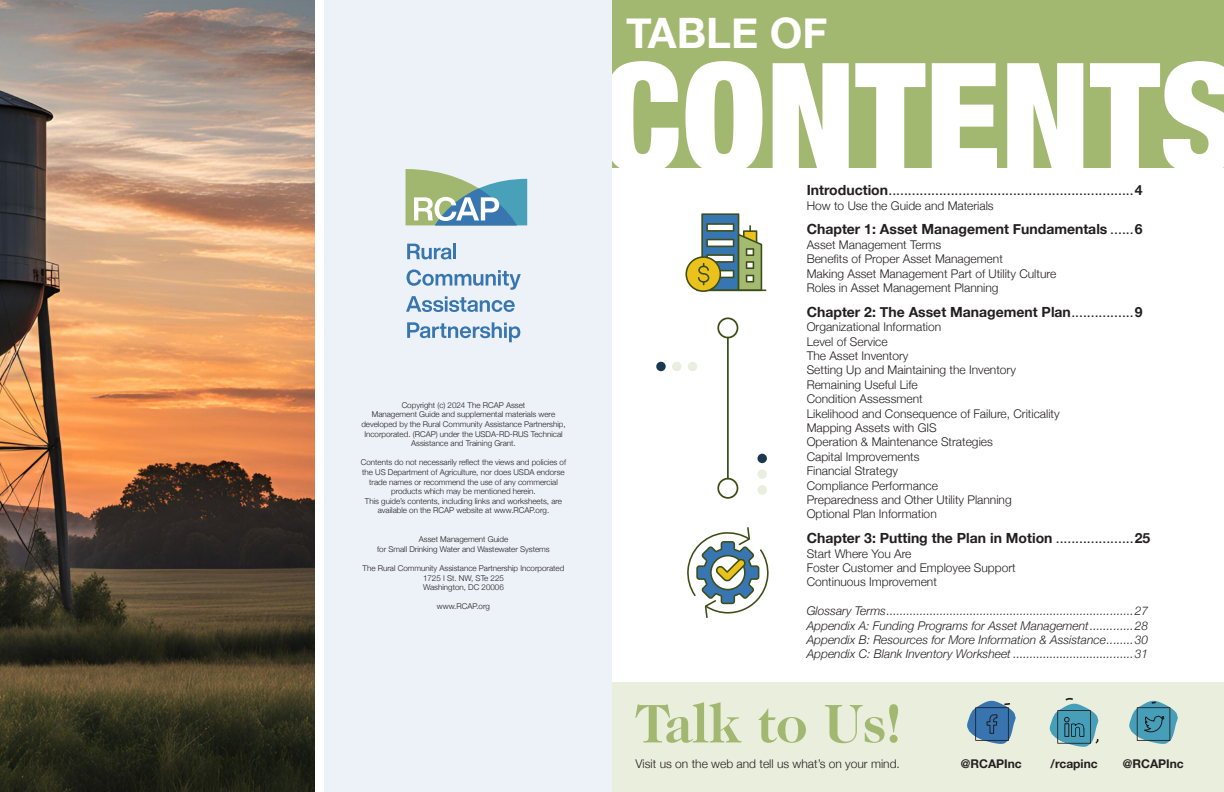
<style>
.page{position:relative;width:1224px;height:792px;background:#fff}
.page>*{position:absolute;margin:0;border:0;box-sizing:border-box;transform-origin:0 0}
.t1{font:900 condensed 151px "Helvetica Neue";color:#fff}
.t2{font:700 55px "Caslon 224 Std";color:#a2b870}
.t3{font:700 42px "Helvetica Neue";color:#fff}
.t4{font:700 14px "Helvetica Neue";color:#231f20}
.t5{font:14px "Helvetica Neue";color:#231f20}
.t6{font:300 12px "Helvetica Neue";color:#231f20}
.t7{font:italic 300 12px/14.4px "Helvetica Neue";color:#231f20}
.t8{font:700 12px "Helvetica Neue";color:#231f20}
.t9{font:300 8px/9.6px "Helvetica Neue";color:#231f20;text-align:center}
.s1{font-weight:700}
.s2{font-weight:400}
</style>
<div class="page">
<div style="left:612px;top:0;width:612px;height:167px;background:#a2b870"></div>
<div style="left:612px;top:683px;width:612px;height:109px;background:#eaeedc"></div>
<svg style="left:967px;top:701px;width:49px;height:43px"></svg>
<svg style="left:1129px;top:701px;width:49px;height:43px"></svg>
<svg style="left:1050px;top:698px;width:49px;height:49px"></svg>
<hr style="left:727px;top:337px;width:2px;height:142px;background:#3d4d17">
<svg style="left:717px;top:317px;width:21px;height:21px"></svg>
<svg style="left:717px;top:478px;width:21px;height:21px"></svg>
<div style="left:656px;top:362px;width:10px;height:9px;background:#1a384f;border-radius:50%"></div>
<div style="left:672px;top:362px;width:9px;height:9px;background:#eaeedc;border-radius:50%"></div>
<div style="left:688px;top:362px;width:9px;height:9px;background:#eaeedc;border-radius:50%"></div>
<div style="left:757px;top:485px;width:10px;height:10px;background:#eaeedc;border-radius:50%"></div>
<div style="left:757px;top:469px;width:10px;height:10px;background:#eaeedc;border-radius:50%"></div>
<div style="left:757px;top:454px;width:10px;height:9px;background:#1a384f;border-radius:50%"></div>
<hr style="left:696px;top:290px;width:70px;height:1px;background:#3d4d17">
<svg style="left:685px;top:213px;width:77px;height:79px"></svg>
<svg style="left:687px;top:527px;width:82px;height:91px"></svg>
<img style="left:0;top:0;width:315px;height:792px">
<div style="left:324px;top:0;width:288px;height:792px;background:#edf1f8"></div>
<svg style="left:407px;top:244px;width:45px;height:16px"></svg>
<hr style="left:453px;top:244px;width:3px;height:15px;background:#3876b0">
<svg style="left:406px;top:269px;width:115px;height:21px"></svg>
<svg style="left:406px;top:296px;width:109px;height:16px"></svg>
<svg style="left:407px;top:322px;width:113px;height:20px"></svg>
<svg style="left:406px;top:169px;width:121px;height:56px"></svg>
<p class="t9" style="left:361px;top:399px;width:206px">Copyright (c) 2024 The RCAP Asset<br>Management Guide and supplemental materials were developed by the Rural Community Assistance Partnership, Incorporated. (RCAP) under the USDA-RD-RUS Technical Assistance and Training Grant.</p>
<p class="t9" style="left:361px;top:457px;width:207px">Contents do not necessarily reflect the views and policies of the US Department of Agriculture, nor does USDA endorse trade names or recommend the use of any commercial products which may be mentioned herein.<br>This guide’s contents, including links and worksheets, are available on the RCAP website at www.RCAP.org.</p>
<p class="t9" style="left:377px;top:534px;width:174px">Asset Management Guide<br>for Small Drinking Water and Wastewater Systems</p>
<p class="t9" style="left:363px;top:563px;width:203px">The Rural Community Assistance Partnership Incorporated<br>1725 I St. NW, STe 225<br>Washington, DC 20006</p>
<p class="t9" style="left:437px;top:601px;width:55px">www.RCAP.org</p>
<p class="t3" style="left:626px;top:0;width:203px">TABLE OF</p>
<p class="t1" style="left:601px;top:-7px;width:641px">CONTENTS</p>
<p class="t5" style="left:807px;top:180px;width:337px"><span class="s1">Introduction</span>...............................................................<span class="s1">4</span></p>
<p class="t6" style="left:807px;top:196px;width:189px">How to Use the Guide and Materials</p>
<p class="t4" style="left:807px;top:218px;width:337px">Chapter 1: Asset Management Fundamentals <span class="s2">......</span>6</p>
<p class="t6" style="left:807px;top:235px;width:136px">Asset Management Terms</p>
<p class="t6" style="left:807px;top:249px;width:198px">Benefits of Proper Asset Management</p>
<p class="t6" style="left:807px;top:264px;width:251px">Making Asset Management Part of Utility Culture</p>
<p class="t6" style="left:807px;top:278px;width:193px">Roles in Asset Management Planning</p>
<p class="t4" style="left:807px;top:301px;width:337px">Chapter 2: The Asset Management Plan<span class="s2">................</span>9</p>
<p class="t6" style="left:807px;top:317px;width:136px">Organizational Information</p>
<p class="t6" style="left:807px;top:332px;width:82px">Level of Service</p>
<p class="t6" style="left:807px;top:346px;width:103px">The Asset Inventory</p>
<p class="t6" style="left:807px;top:360px;width:211px">Setting Up and Maintaining the Inventory</p>
<p class="t6" style="left:807px;top:375px;width:113px">Remaining Useful Life</p>
<p class="t6" style="left:807px;top:389px;width:117px">Condition Assessment</p>
<p class="t6" style="left:807px;top:404px;width:254px">Likelihood and Consequence of Failure, Criticality</p>
<p class="t6" style="left:807px;top:418px;width:132px">Mapping Assets with GIS</p>
<p class="t6" style="left:807px;top:432px;width:188px">Operation &amp; Maintenance Strategies</p>
<p class="t6" style="left:807px;top:447px;width:114px">Capital Improvements</p>
<p class="t6" style="left:807px;top:461px;width:93px">Financial Strategy</p>
<p class="t6" style="left:807px;top:476px;width:133px">Compliance Performance</p>
<p class="t6" style="left:807px;top:490px;width:206px">Preparedness and Other Utility Planning</p>
<p class="t6" style="left:807px;top:504px;width:132px">Optional Plan Information</p>
<p class="t4" style="left:807px;top:527px;width:345px">Chapter 3: Putting the Plan in Motion <span class="s2">....................</span>25</p>
<p class="t6" style="left:807px;top:544px;width:106px">Start Where You Are</p>
<p class="t6" style="left:807px;top:558px;width:210px">Foster Customer and Employee Support</p>
<p class="t6" style="left:807px;top:572px;width:132px">Continuous Improvement</p>
<p class="t7" style="left:807px;top:603px;width:343px">Glossary Terms..........................................................................27<br>Appendix A: Funding Programs for Asset Management.............28</p>
<p class="t7" style="left:807px;top:632px;width:343px">Appendix B: Resources for More Information &amp; Assistance........30</p>
<p class="t7" style="left:807px;top:646px;width:343px">Appendix C: Blank Inventory Worksheet ....................................31</p>
<p class="t2" style="left:635px;top:691px;width:267px">Talk to Us!</p>
<p class="t6" style="left:635px;top:754px;width:266px">Visit us on the web and tell us what’s on your mind.</p>
<p class="t8" style="left:961px;top:755px;width:62px">@RCAPInc</p>
<p class="t8" style="left:1051px;top:755px;width:49px">/rcapinc</p>
<p class="t8" style="left:1123px;top:755px;width:62px">@RCAPInc</p>
</div>
